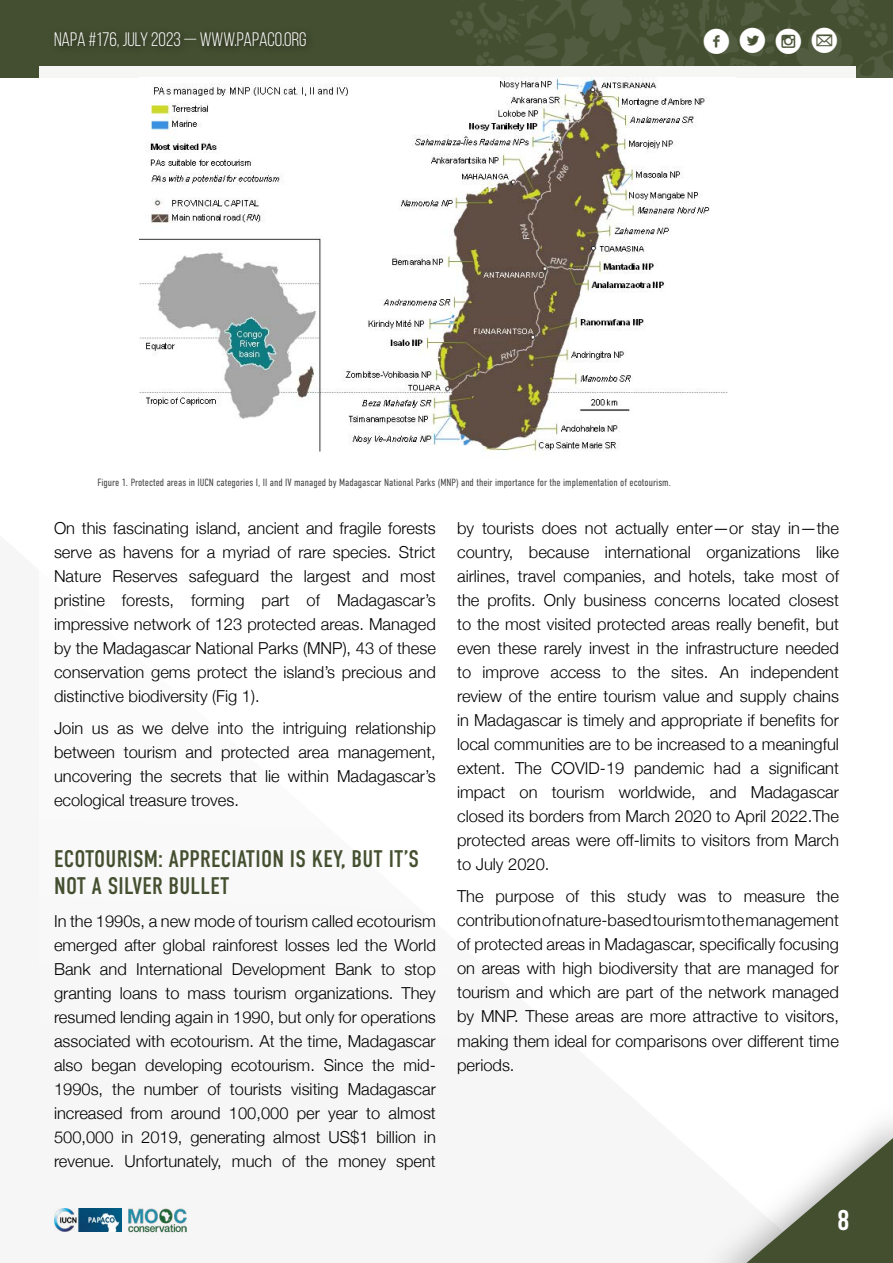
<style>
.page{position:relative;width:893px;height:1263px;background:#fff}
.page>*{position:absolute;margin:0;border:0;box-sizing:border-box;transform-origin:0 0}
.t1{font:36px "Socialico";color:#fff}
.t2{font:700 28.5px "Bebas Neue";color:#fff}
.t3{font:24px/27px "DIN Condensed";letter-spacing:.01em;color:#444f30}
.t4{font:19.5px "Bebas Neue";color:#fff}
.t5{font:300 16.5px/24px "Helvetica Neue";color:#000;text-align:justify}
.t6{font:300 10.5px "DIN Condensed";color:#424242}
.s1{font-family:"Socialico Plus Plus"}
</style>
<div class="page">
<div style="left:0;top:0;width:893px;height:77px;background:#444f31"></div>
<div style="left:49px;top:26px;width:267px;height:30px;background:#404a2e"></div>
<svg style="left:716px;top:1129px;width:177px;height:134px"></svg>
<div style="left:39px;top:66px;width:817px;height:1005px;background:#fff"></div>
<img style="left:127px;top:1207px;width:60px;height:27px">
<img style="left:450px;top:0;width:443px;height:78px">
<img style="left:54px;top:1209px;width:68px;height:22px">
<img style="left:139px;top:77px;width:597px;height:375px">
<p class="t4" style="left:54px;top:29px;width:254px">NAPA #176, JULY 2023 — WWW.PAPACO.ORG</p>
<h1 class="t1" style="left:702px;top:20px;width:138px">fl<span class="s1">im</span></h1>
<p class="t6" style="left:98px;top:477px;width:575px">Figure 1. Protected areas in IUCN categories I, II and IV managed by Madagascar National Parks (MNP) and their importance for the implementation of ecotourism.</p>
<p class="t5" style="left:54px;top:515px;width:383px">On this fascinating island, ancient and fragile forests serve as havens for a myriad of rare species. Strict Nature Reserves safeguard the largest and most pristine forests, forming part of Madagascar’s impressive network of 123 protected areas. Managed by the Madagascar National Parks (MNP), 43 of these conservation gems protect the island’s precious and distinctive biodiversity (Fig 1).</p>
<p class="t5" style="left:54px;top:715px;width:383px">Join us as we delve into the intriguing relationship between tourism and protected area management, uncovering the secrets that lie within Madagascar’s ecological treasure troves.</p>
<h3 class="t3" style="left:54px;top:846px;width:366px">ECOTOURISM: APPRECIATION IS KEY, BUT IT’S<br>NOT A SILVER BULLET</h3>
<p class="t5" style="left:54px;top:908px;width:383px">In the 1990s, a new mode of tourism called ecotourism emerged after global rainforest losses led the World Bank and International Development Bank to stop granting loans to mass tourism organizations. They resumed lending again in 1990, but only for operations associated with ecotourism. At the time, Madagascar also began developing ecotourism. Since the mid-1990s, the number of tourists visiting Madagascar increased from around 100,000 per year to almost 500,000 in 2019, generating almost US$1 billion in revenue. Unfortunately, much of the money spent</p>
<p class="t5" style="left:457px;top:515px;width:383px">by tourists does not actually enter—or stay in—the country, because international organizations like airlines, travel companies, and hotels, take most of the profits. Only business concerns located closest to the most visited protected areas really benefit, but even these rarely invest in the infrastructure needed to improve access to the sites. An independent review of the entire tourism value and supply chains in Madagascar is timely and appropriate if benefits for local communities are to be increased to a meaningful extent. The COVID-19 pandemic had a significant impact on tourism worldwide, and Madagascar closed its borders from March 2020 to April 2022.The protected areas were off-limits to visitors from March to July 2020.</p>
<p class="t5" style="left:457px;top:884px;width:383px">The purpose of this study was to measure the contribution of nature-based tourism to the management of protected areas in Madagascar, specifically focusing on areas with high biodiversity that are managed for tourism and which are part of the network managed by MNP. These areas are more attractive to visitors, making them ideal for comparisons over different time periods.</p>
<h2 class="t2" style="left:838px;top:1205px;width:13px">8</h2>
</div>
